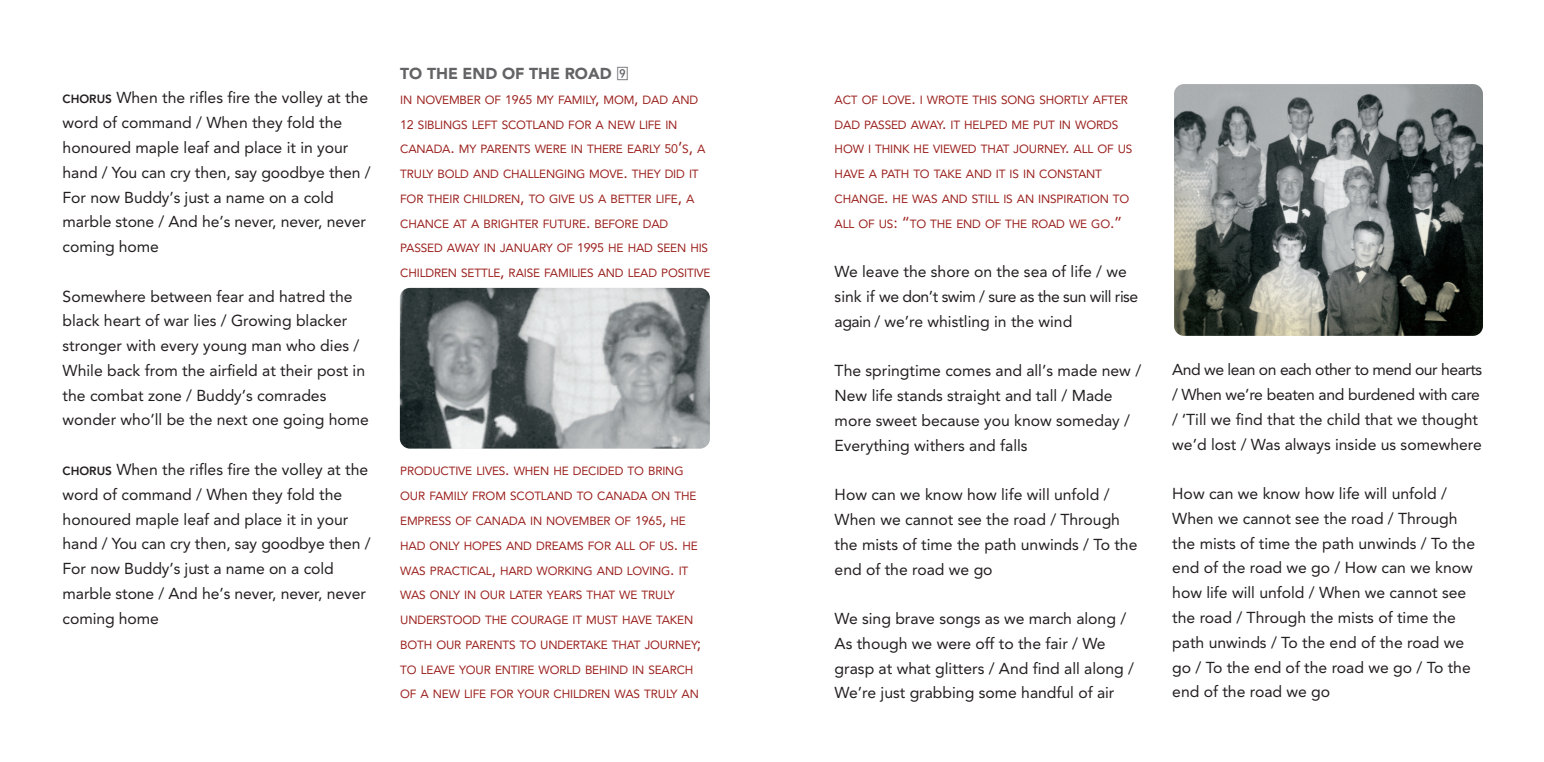
<style>
.page{position:relative;width:1544px;height:762px;background:#fff}
.page>*{position:absolute;margin:0;border:0;box-sizing:border-box;transform-origin:0 0}
.t1{font:15.75px/24.8px "Avenir";color:#231f20}
.t2{font:15.75px/24.8px "Avenir";letter-spacing:-.02em;color:#231f20}
.t3{font:900 15.75px "Avenir";color:#636366}
.t4{font:11.7px/24.8px "Avenir";letter-spacing:-.015em;color:#9b221f}
.s1{font-weight:800;font-size:11.7px}
.s2{font-family:"Number Box";font-weight:400}
.s3{font-size:12.38px}
.s4{font-size:15.75px}
</style>
<div class="page">
<img style="left:1174px;top:84px;width:308px;height:252px">
<img style="left:400px;top:288px;width:310px;height:160px;border-radius:10px">
<p class="t1" style="left:63px;top:87px;width:309px"><span class="s1">CHORUS</span> When the rifles fire the volley at the word of command / When they fold the honoured maple leaf and place it in your hand / You can cry then, say goodbye then / For now Buddy’s just a name on a cold marble stone / And he’s never, never, never coming home</p>
<p class="t1" style="left:63px;top:285px;width:308px">Somewhere between fear and hatred the black heart of war lies / Growing blacker stronger with every young man who dies / While back from the airfield at their post in the combat zone / Buddy’s comrades wonder who’ll be the next one going home</p>
<p class="t1" style="left:63px;top:458px;width:309px"><span class="s1">CHORUS</span> When the rifles fire the volley at the word of command / When they fold the honoured maple leaf and place it in your hand / You can cry then, say goodbye then / For now Buddy’s just a name on a cold marble stone / And he’s never, never, never coming home</p>
<p class="t3" style="left:400px;top:67px;width:230px">TO THE END OF THE ROAD <span class="s2">9</span></p>
<p class="t4" style="left:400px;top:88px;width:312px">IN NOVEMBER OF <span class="s3">1965</span> MY FAMILY<span class="s4">,</span> MOM<span class="s4">,</span> DAD AND <span class="s3">12</span> SIBLINGS LEFT SCOTLAND FOR A NEW LIFE IN CANADA<span class="s4">.</span> MY PARENTS WERE IN THERE EARLY <span class="s3">50</span><span class="s4">’</span>S<span class="s4">,</span> A TRULY BOLD AND CHALLENGING MOVE<span class="s4">.</span> THEY DID IT FOR THEIR CHILDREN<span class="s4">,</span> TO GIVE US A BETTER LIFE<span class="s4">,</span> A CHANCE AT A BRIGHTER FUTURE<span class="s4">.</span> BEFORE DAD PASSED AWAY IN JANUARY OF <span class="s3">1995</span> HE HAD SEEN HIS CHILDREN SETTLE<span class="s4">,</span> RAISE FAMILIES AND LEAD POSITIVE</p>
<p class="t4" style="left:400px;top:460px;width:302px">PRODUCTIVE LIVES<span class="s4">.</span> WHEN HE DECIDED TO BRING OUR FAMILY FROM SCOTLAND TO CANADA ON THE EMPRESS OF CANADA IN NOVEMBER OF <span class="s3">1965</span><span class="s4">,</span> HE HAD ONLY HOPES AND DREAMS FOR ALL OF US<span class="s4">.</span> HE WAS PRACTICAL<span class="s4">,</span> HARD WORKING AND LOVING<span class="s4">.</span> IT WAS ONLY IN OUR LATER YEARS THAT WE TRULY UNDERSTOOD THE COURAGE IT MUST HAVE TAKEN BOTH OUR PARENTS TO UNDERTAKE THAT JOURNEY<span class="s4">; </span>TO LEAVE YOUR ENTIRE WORLD BEHIND IN SEARCH OF A NEW LIFE FOR YOUR CHILDREN WAS TRULY AN</p>
<p class="t4" style="left:834px;top:88px;width:299px">ACT OF LOVE<span class="s4">.</span> I WROTE THIS SONG SHORTLY AFTER DAD PASSED AWAY<span class="s4">.</span> IT HELPED ME PUT IN WORDS HOW I THINK HE VIEWED THAT JOURNEY<span class="s4">.</span> ALL OF US HAVE A PATH TO TAKE AND IT IS IN CONSTANT CHANGE<span class="s4">.</span> HE WAS AND STILL IS AN INSPIRATION TO ALL OF US<span class="s4">: “</span>TO THE END OF THE ROAD WE GO<span class="s4">.”</span></p>
<p class="t1" style="left:834px;top:261px;width:305px">We leave the shore on the sea of life / we sink if we don’t swim / sure as the sun will rise again / we’re whistling in the wind</p>
<p class="t1" style="left:834px;top:360px;width:308px">The springtime comes and all’s made new / New life stands straight and tall / Made more sweet because you know someday / Everything withers and falls</p>
<p class="t1" style="left:834px;top:483px;width:304px">How can we know how life will unfold /<br>When we cannot see the road / Through the mists of time the path unwinds / To the end of the road we go</p>
<p class="t1" style="left:834px;top:607px;width:301px">We sing brave songs as we march along / As though we were off to the fair / We grasp at what glitters / And find all along / We’re just grabbing some handful of air</p>
<p class="t2" style="left:1172px;top:358px;width:311px">And we lean on each other to mend our hearts / When we’re beaten and burdened with care / ‘Till we find that the child that we thought we’d lost / Was always inside us somewhere</p>
<p class="t1" style="left:1172px;top:482px;width:304px">How can we know how life will unfold / When we cannot see the road / Through the mists of time the path unwinds / To the end of the road we go / How can we know how life will unfold / When we cannot see the road / Through the mists of time the path unwinds / To the end of the road we go / To the end of the road we go / To the end of the road we go</p>
</div>
